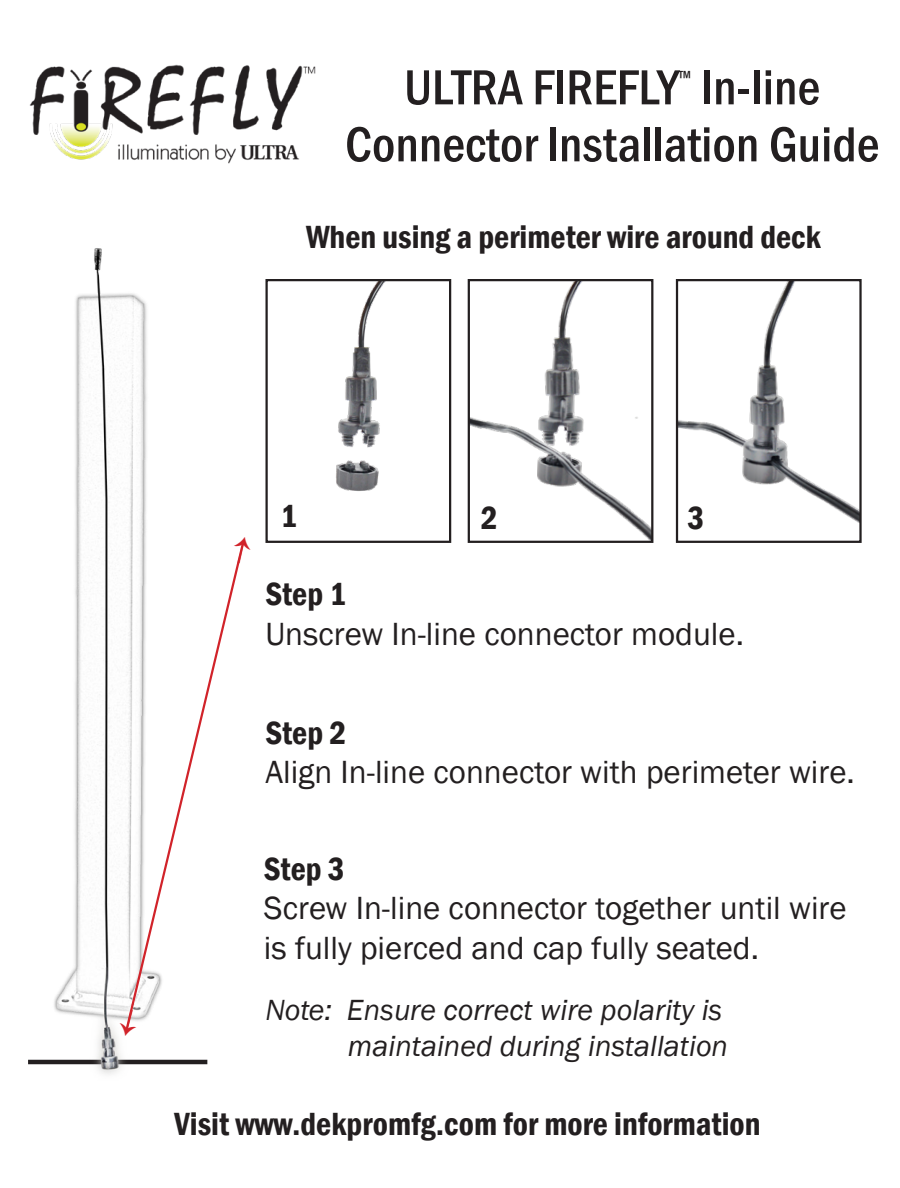
<style>
.page{position:relative;width:900px;height:1188px;background:#fff}
.page>*{position:absolute;margin:0;border:0;box-sizing:border-box;transform-origin:0 0}
.t1{font:500 condensed 51px "Franklin Gothic";color:#231f20}
.t2{font:33px/39.6px "Franklin Gothic";color:#231f20}
.t3{font:600 condensed 33px "Franklin Gothic";color:#231f20}
.t4{font:italic 30px "Franklin Gothic";color:#231f20}
.t5{font:500 condensed 18px "Franklin Gothic";color:#231f20}
</style>
<div class="page">
<img style="left:29px;top:65px;width:287px;height:98px">
<hr style="left:28px;top:1060px;width:179px;height:4px;background:#231f20">
<img style="left:37px;top:248px;width:142px;height:826px">
<svg style="left:124px;top:540px;width:115px;height:491px"></svg>
<img style="left:336px;top:282px;width:49px;height:209px">
<div style="left:265px;top:279px;width:186px;height:264px;border:2px solid #231f20"></div>
<img style="left:471px;top:282px;width:179px;height:258px">
<div style="left:468px;top:279px;width:185px;height:264px;border:2px solid #231f20"></div>
<img style="left:679px;top:282px;width:180px;height:241px">
<div style="left:676px;top:279px;width:186px;height:264px;border:2px solid #231f20"></div>
<svg style="left:231px;top:540px;width:13px;height:25px"></svg>
<svg style="left:117px;top:1008px;width:23px;height:30px"></svg>
<p class="t1" style="left:404px;top:54px;width:417px">ULTRA FIREFLY In-line</p>
<p class="t5" style="left:679px;top:66px;width:14px">™</p>
<p class="t1" style="left:345px;top:111px;width:536px">Connector Installation Guide</p>
<p class="t3" style="left:306px;top:215px;width:517px">When using a perimeter wire around deck</p>
<p class="t3" style="left:280px;top:494px;width:18px">1</p>
<p class="t3" style="left:481px;top:496px;width:18px">2</p>
<p class="t3" style="left:688px;top:496px;width:18px">3</p>
<p class="t3" style="left:265px;top:572px;width:82px">Step 1</p>
<p class="t2" style="left:265px;top:615px;width:480px">Unscrew In-line connector module.</p>
<p class="t3" style="left:265px;top:711px;width:82px">Step 2</p>
<p class="t2" style="left:265px;top:753px;width:591px">Align In-line connector with perimeter wire.</p>
<p class="t3" style="left:264px;top:847px;width:82px">Step 3</p>
<p class="t2" style="left:264px;top:889px;width:584px">Screw In-line connector together until wire is fully pierced and cap fully seated.</p>
<p class="t4" style="left:265px;top:991px;width:458px">Note: Ensure correct wire polarity is</p>
<p class="t4" style="left:348px;top:1027px;width:382px">maintained during installation</p>
<p class="t3" style="left:175px;top:1102px;width:587px">Visit www.dekpromfg.com for more information</p>
</div>
